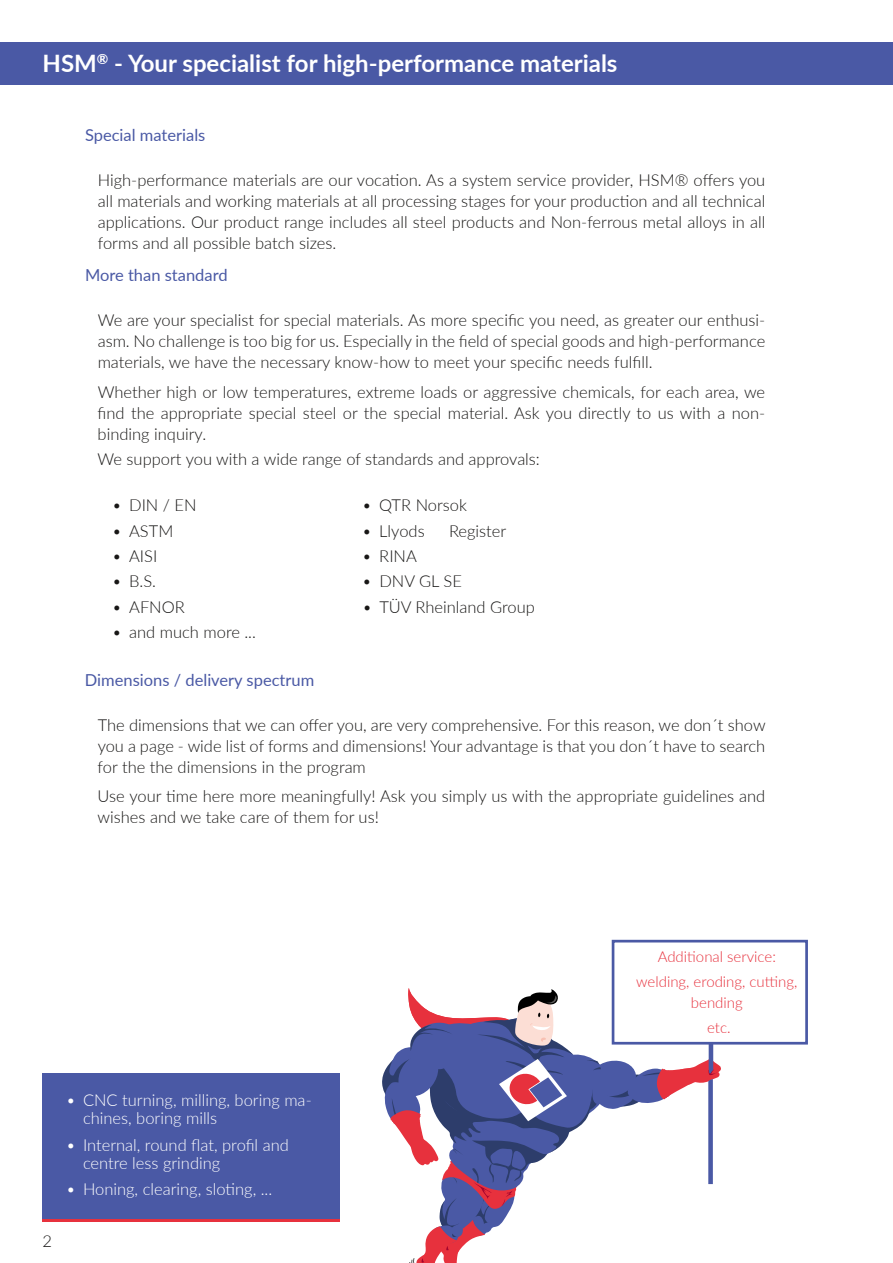
<style>
.page{position:relative;width:893px;height:1263px;background:#fff}
.page>*{position:absolute;margin:0;border:0;box-sizing:border-box;transform-origin:0 0}
.t1{font:700 24px "Lato";color:#fff}
.t2{font:300 16.5px/21px "Lato";color:#181716;text-align:justify}
.t3{font:300 16.5px/18px "Lato";color:#fff}
.t4{font:16.5px "Lato";color:#4a59a5}
.t5{font:300 15px/24.8px "Lato";color:#e7313d;text-align:center}
</style>
<div class="page">
<div style="left:43px;top:1073px;width:297px;height:148px;background:#4a59a5"></div>
<div style="left:0;top:43px;width:893px;height:42px;background:#4a59a5"></div>
<svg style="left:382px;top:939px;width:426px;height:324px"></svg>
<h1 class="t1" style="left:43px;top:46px;width:576px">HSM<sup>®</sup> - Your specialist for high-performance materials</h1>
<p class="t4" style="left:85px;top:123px;width:122px">Special materials</p>
<p class="t2" style="left:98px;top:169px;width:669px">High-performance materials are our vocation. As a system service provider, HSM® offers you all materials and working materials at all processing stages for your production and all technical applications. Our product range includes all steel products and Non-ferrous metal alloys in all forms and all possible batch sizes.</p>
<p class="t4" style="left:85px;top:264px;width:144px">More than standard</p>
<p class="t2" style="left:98px;top:309px;width:669px">We are your specialist for special materials. As more specific you need, as greater our enthusi&shy;asm. No challenge is too big for us. Especially in the field of special goods and high-performance materials, we have the necessary know-how to meet your specific needs fulfill.</p>
<p class="t2" style="left:98px;top:381px;width:669px">Whether high or low temperatures, extreme loads or aggressive chemicals, for each area, we find the appropriate special steel or the special material. Ask you directly to us with a non&shy;binding inquiry.</p>
<p class="t2" style="left:98px;top:448px;width:444px">We support you with a wide range of standards and approvals:</p>
<p class="t2" style="left:112px;top:494px;width:86px">• DIN / EN</p>
<p class="t2" style="left:362px;top:494px;width:106px">• QTR Norsok</p>
<p class="t2" style="left:112px;top:520px;width:63px">• ASTM</p>
<p class="t2" style="left:362px;top:520px;width:64px">• Llyods</p>
<p class="t2" style="left:449px;top:520px;width:59px">Register</p>
<p class="t2" style="left:112px;top:545px;width:47px">• AISI</p>
<p class="t2" style="left:362px;top:545px;width:56px">• RINA</p>
<p class="t2" style="left:112px;top:570px;width:45px">• B.S.</p>
<p class="t2" style="left:362px;top:570px;width:101px">• DNV GL SE</p>
<p class="t2" style="left:112px;top:595px;width:74px">• AFNOR</p>
<p class="t2" style="left:362px;top:595px;width:174px">• TÜV Rheinland Group</p>
<p class="t2" style="left:112px;top:621px;width:145px">• and much more ...</p>
<p class="t4" style="left:85px;top:668px;width:231px">Dimensions / delivery spectrum</p>
<p class="t2" style="left:98px;top:714px;width:669px">The dimensions that we can offer you, are very comprehensive. For this reason, we don´t show you a page - wide list of forms and dimensions! Your advantage is that you don´t have to search for the the dimensions in the program</p>
<p class="t2" style="left:98px;top:785px;width:669px">Use your time here more meaningfully! Ask you simply us with the appropriate guidelines and wishes and we take care of them for us!</p>
<p class="t2" style="left:43px;top:1229px;width:11px">2</p>
<p class="t3" style="left:83px;top:1091px;width:230px;text-indent:-17px">• CNC turning, milling, boring ma&shy;chines, boring mills</p>
<p class="t3" style="left:83px;top:1135px;width:207px;text-indent:-17px">• Internal, round flat, profil and centre less grinding</p>
<p class="t3" style="left:66px;top:1180px;width:208px">• Honing, clearing, sloting, ...</p>
<p class="t5" style="left:636px;top:944px;width:163px">Additional service: welding, eroding, cutting,</p>
<p class="t5" style="left:691px;top:990px;width:53px">bending etc.</p>
</div>
